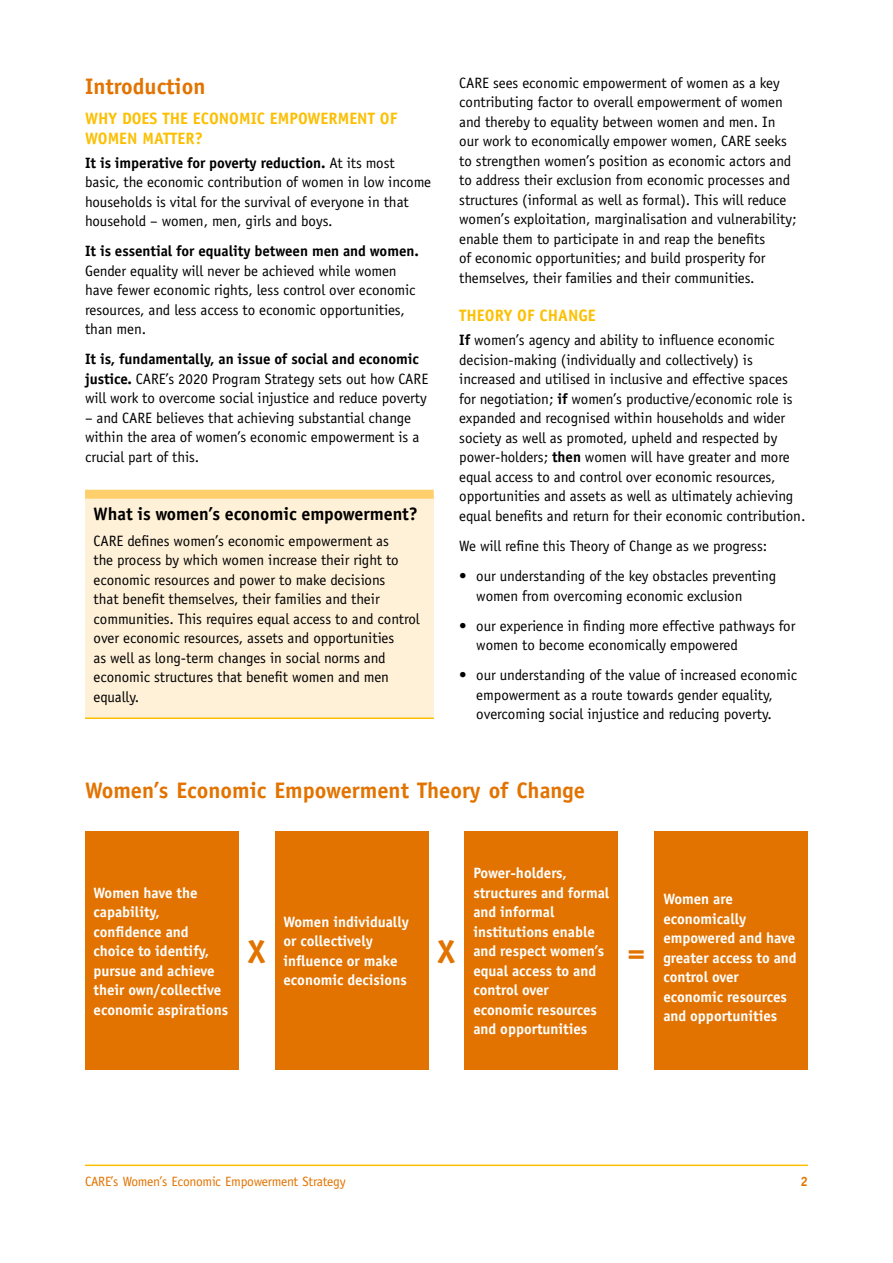
<style>
.page{position:relative;width:893px;height:1263px;background:#fff}
.page>*{position:absolute;margin:0;border:0;box-sizing:border-box;transform-origin:0 0}
.t1{font:700 33px "Officina Sans";color:#e27300}
.t2{font:700 22.5px "Officina Sans";color:#e27300}
.t3{font:700 18px "Officina Sans";letter-spacing:-.005em;color:#000}
.t4{font:700 16.5px/19.5px "Officina Sans";color:#fcbf00}
.t5{font:15px/19.5px "Officina Sans";letter-spacing:-.005em;color:#000}
.t6{font:700 15px/19.5px "Officina Sans";letter-spacing:-.005em;color:#fff}
.t7{font:700 15px "Officina Sans";letter-spacing:-.005em;color:#000}
.t8{font:13.5px "Officina Sans";letter-spacing:-.02em;color:#e27300}
.t9{font:700 13.5px "Officina Sans";color:#e27300}
.s1{font-weight:700}
</style>
<div class="page">
<div style="left:85px;top:495px;width:349px;height:223px;background:#fff1d8"></div>
<hr style="left:85px;top:717px;width:349px;height:2px;background:#fcbf00">
<hr style="left:85px;top:1164px;width:723px;height:2px;background:#fcbf00">
<div style="left:85px;top:490px;width:349px;height:9px;background:#fecf6a"></div>
<div style="left:85px;top:831px;width:153px;height:238px;background:#e27300"></div>
<div style="left:275px;top:831px;width:153px;height:238px;background:#e27300"></div>
<div style="left:465px;top:831px;width:153px;height:238px;background:#e27300"></div>
<div style="left:655px;top:831px;width:153px;height:238px;background:#e27300"></div>
<h2 class="t2" style="left:85px;top:73px;width:122px">Introduction</h2>
<p class="t4" style="left:85px;top:109px;width:314px">WHY DOES THE ECONOMIC EMPOWERMENT OF<br>WOMEN MATTER?</p>
<p class="t5" style="left:85px;top:153px;width:348px"><span class="s1">It is imperative for poverty reduction.</span> At its most basic, the economic contribution of women in low income households is vital for the survival of everyone in that household – women, men, girls and boys.</p>
<p class="t7" style="left:85px;top:242px;width:335px">It is essential for equality between men and women.</p>
<p class="t5" style="left:85px;top:261px;width:332px">Gender equality will never be achieved while women have fewer economic rights, less control over economic resources, and less access to economic opportunities, than men.</p>
<p class="t5" style="left:85px;top:350px;width:345px"><span class="s1">It is, fundamentally, an issue of social and economic justice.</span> CARE’s 2020 Program Strategy sets out how CARE will work to overcome social injustice and reduce poverty</p>
<p class="t5" style="left:85px;top:408px;width:336px">– and CARE believes that achieving substantial change within the area of women’s economic empowerment is a crucial part of this.</p>
<p class="t3" style="left:94px;top:502px;width:326px">What is women’s economic empowerment?</p>
<p class="t5" style="left:94px;top:531px;width:328px">CARE defines women’s economic empowerment as<br>the process by which women increase their right to economic resources and power to make decisions<br>that benefit themselves, their families and their communities. This requires equal access to and control over economic resources, assets and opportunities<br>as well as long-term changes in social norms and economic structures that benefit women and men equally.</p>
<p class="t5" style="left:459px;top:73px;width:339px">CARE sees economic empowerment of women as a key contributing factor to overall empowerment of women and thereby to equality between women and men. In our work to economically empower women, CARE seeks to strengthen women’s position as economic actors and to address their exclusion from economic processes and structures (informal as well as formal). This will reduce women’s exploitation, marginalisation and vulnerability; enable them to participate in and reap the benefits<br>of economic opportunities; and build prosperity for themselves, their families and their communities.</p>
<p class="t4" style="left:459px;top:306px;width:138px">THEORY OF CHANGE</p>
<p class="t5" style="left:459px;top:330px;width:348px"><span class="s1">If</span> women’s agency and ability to influence economic decision-making (individually and collectively) is increased and utilised in inclusive and effective spaces for negotiation; <span class="s1">if</span> women’s productive/economic role is expanded and recognised within households and wider society as well as promoted, upheld and respected by power-holders; <span class="s1">then</span> women will have greater and more equal access to and control over economic resources, opportunities and assets as well as ultimately achieving equal benefits and return for their economic contribution.</p>
<p class="t5" style="left:459px;top:536px;width:309px">We will refine this Theory of Change as we progress:</p>
<p class="t5" style="left:476px;top:566px;width:302px;text-indent:-17px">• our understanding of the key obstacles preventing women from overcoming economic exclusion</p>
<p class="t5" style="left:476px;top:616px;width:321px;text-indent:-17px">• our experience in finding more effective pathways for women to become economically empowered</p>
<p class="t5" style="left:459px;top:665px;width:339px;text-align:center">• our understanding of the value of increased economic empowerment as a route towards gender equality, overcoming social injustice and reducing poverty.</p>
<h2 class="t2" style="left:85px;top:776px;width:502px">Women’s Economic Empowerment Theory of Change</h2>
<p class="t6" style="left:94px;top:882px;width:136px">Women have the capability, confidence and choice to identify, pursue and achieve their own/collective economic aspirations</p>
<p class="t6" style="left:473px;top:863px;width:137px">Power-holders, structures and formal and informal institutions enable and respect women’s equal access to and control over economic resources and opportunities</p>
<p class="t6" style="left:283px;top:912px;width:127px">Women individually or collectively influence or make economic decisions</p>
<h1 class="t1" style="left:248px;top:931px;width:19px">X</h1>
<h1 class="t1" style="left:438px;top:931px;width:19px">X</h1>
<h1 class="t1" style="left:627px;top:931px;width:20px">=</h1>
<p class="t6" style="left:663px;top:889px;width:135px">Women are economically empowered and have greater access to and control over economic resources and opportunities</p>
<p class="t8" style="left:85px;top:1174px;width:262px">CARE’s Women’s Economic Empowerment Strategy</p>
<p class="t9" style="left:800px;top:1173px;width:9px">2</p>
</div>
